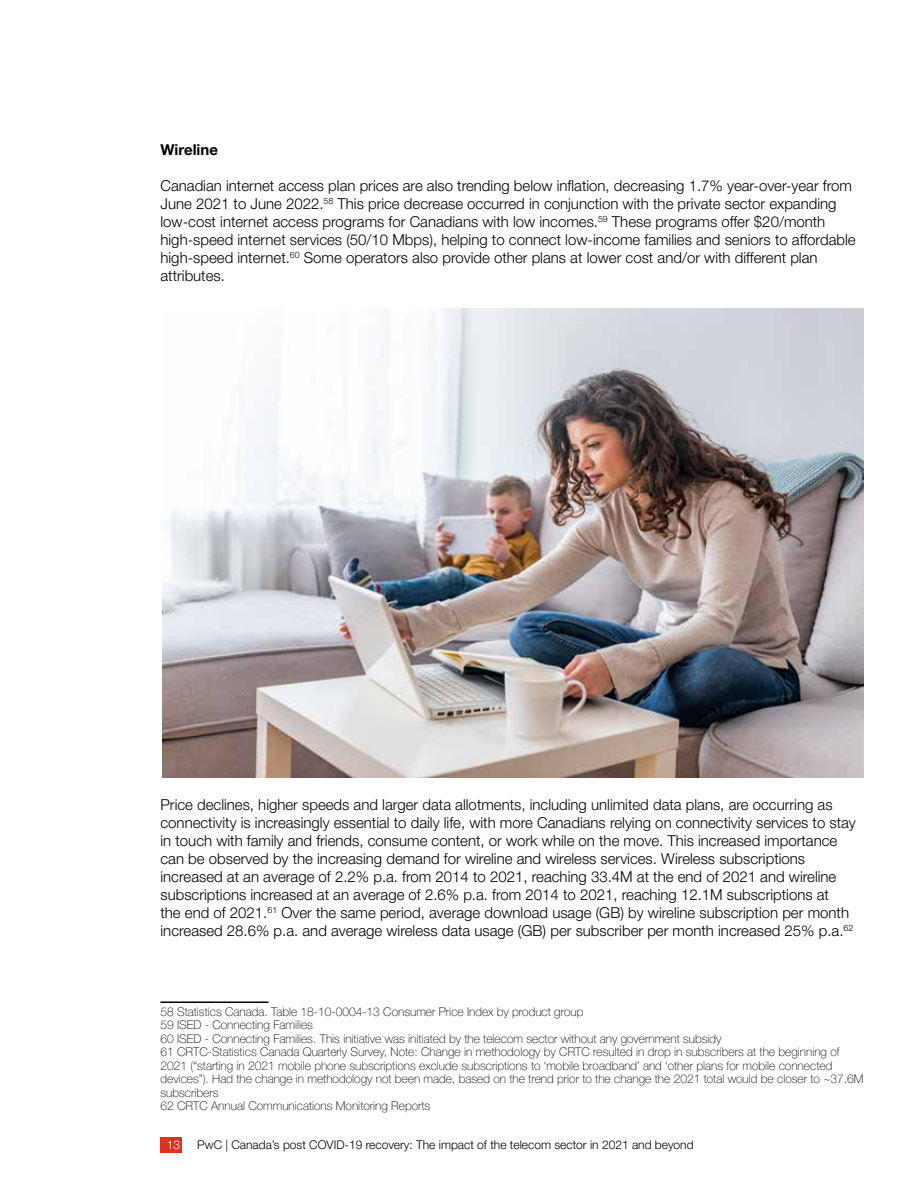
<style>
.page{position:relative;width:918px;height:1188px;background:#fff}
.page>*{position:absolute;margin:0;border:0;box-sizing:border-box;transform-origin:0 0}
.t1{font:300 15px/18px "Helvetica Neue LT Pro";color:#000}
.t2{font:700 15px "Helvetica Neue LT Pro";color:#000}
.t3{font:100 12px/13.5px "Helvetica Neue LT Pro";color:#000}
.t4{font:300 12px "Helvetica Neue LT Pro";color:#000}
.t5{font:300 12px "Helvetica Neue LT Pro";color:#fff}
</style>
<div class="page">
<div style="left:160px;top:1137px;width:22px;height:15px;background:#e0301e"></div>
<hr style="left:160px;top:1001px;width:108px;height:2px;background:#000">
<img style="left:162px;top:309px;width:702px;height:468px">
<p class="t2" style="left:160px;top:141px;width:59px">Wireline</p>
<p class="t1" style="left:160px;top:176px;width:697px">Canadian internet access plan prices are also trending below inflation, decreasing 1.7% year-over-year from June 2021 to June 2022.<sup>58</sup> This price decrease occurred in conjunction with the private sector expanding low-cost internet access programs for Canadians with low incomes.<sup>59</sup> These programs offer $20/month high-speed internet services (50/10 Mbps), helping to connect low-income families and seniors to affordable high-speed internet.<sup>60</sup> Some operators also provide other plans at lower cost and/or with different plan attributes.</p>
<p class="t1" style="left:161px;top:795px;width:697px">Price declines, higher speeds and larger data allotments, including unlimited data plans, are occurring as connectivity is increasingly essential to daily life, with more Canadians relying on connectivity services to stay in touch with family and friends, consume content, or work while on the move. This increased importance can be observed by the increasing demand for wireline and wireless services. Wireless subscriptions increased at an average of 2.2% p.a. from 2014 to 2021, reaching 33.4M at the end of 2021 and wireline subscriptions increased at an average of 2.6% p.a. from 2014 to 2021, reaching 12.1M subscriptions at<br>the end of 2021.<sup>61</sup> Over the same period, average download usage (GB) by wireline subscription per month increased 28.6% p.a. and average wireless data usage (GB) per subscriber per month increased 25% p.a.<sup>62</sup></p>
<p class="t3" style="left:160px;top:1005px;width:705px">58 Statistics Canada. Table 18-10-0004-13 Consumer Price Index by product group<br>59 ISED - Connecting Families<br>60 ISED - Connecting Families. This initiative was initiated by the telecom sector without any government subsidy<br>61 CRTC-Statistics Canada Quarterly Survey, Note: Change in methodology by CRTC resulted in drop in subscribers at the beginning of 2021 (“starting in 2021 mobile phone subscriptions exclude subscriptions to ‘mobile broadband’ and ‘other plans for mobile connected devices”). Had the change in methodology not been made, based on the trend prior to the change the 2021 total would be closer to ~37.6M subscribers<br>62 CRTC Annual Communications Monitoring Reports</p>
<p class="t5" style="left:167px;top:1137px;width:15px">13</p>
<p class="t4" style="left:197px;top:1137px;width:498px">PwC | Canada’s post COVID-19 recovery: The impact of the telecom sector in 2021 and beyond</p>
</div>
